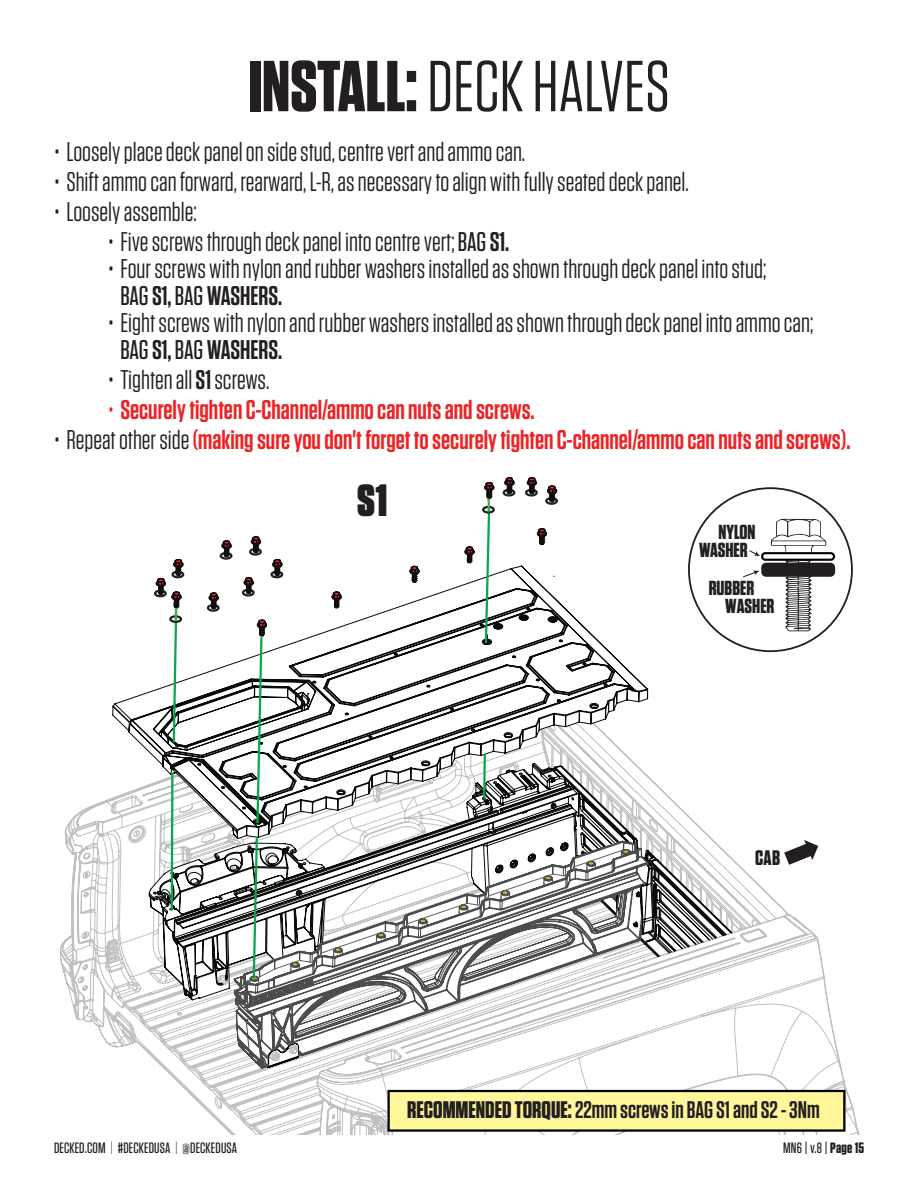
<style>
.page{position:relative;width:918px;height:1188px;background:#fff}
.page>*{position:absolute;margin:0;border:0;box-sizing:border-box;transform-origin:0 0}
.STEP_HEADER{font:72px "Tungsten";color:#231f20}
.piece_headers{font:900 45px "Tungsten";color:#231f20}
.Step_Instructions{font:27px/27px "Tungsten";color:#231f20}
.Step_Instructions-2{font:600 27px "Tungsten";color:#ed2325}
.t1{font:600 24px "Tungsten";color:#231f20}
.t2{font:700 21px "Tungsten";color:#231f20}
.t3{font:700 20.25px/18px "Tungsten";color:#231f20}
.t4{font:500 15px "Tungsten";letter-spacing:.01em;color:#231f20}
.s1{font-weight:700}
.s2{font-weight:500}
.s3{font-weight:600}
.s4{font-weight:400}
.s5{font-weight:400;color:#231f20}
.s6{font-weight:300}
</style>
<div class="page">
<svg style="left:59px;top:798px;width:801px;height:337px"></svg>
<svg style="left:153px;top:1000px;width:81px;height:65px"></svg>
<svg style="left:112px;top:579px;width:621px;height:421px"></svg>
<svg style="left:234px;top:841px;width:414px;height:228px"></svg>
<svg style="left:247px;top:849px;width:377px;height:135px"></svg>
<svg style="left:266px;top:1042px;width:33px;height:27px"></svg>
<svg style="left:482px;top:752px;width:5px;height:48px"></svg>
<svg style="left:251px;top:835px;width:8px;height:146px"></svg>
<svg style="left:169px;top:770px;width:6px;height:143px"></svg>
<svg style="left:404px;top:565px;width:27px;height:22px"></svg>
<svg style="left:326px;top:589px;width:22px;height:24px"></svg>
<div style="left:752px;top:848px;width:31px;height:24px;background:#fff"></div>
<svg style="left:150px;top:558px;width:40px;height:187px"></svg>
<svg style="left:203px;top:536px;width:86px;height:289px"></svg>
<svg style="left:459px;top:477px;width:105px;height:168px"></svg>
<div style="left:387px;top:1090px;width:458px;height:42px;background:#fff79a;border:2px solid #000"></div>
<svg style="left:771px;top:519px;width:55px;height:112px"></svg>
<div style="left:761px;top:563px;width:74px;height:14px;background:#231f20;border-radius:5px"></div>
<div style="left:762px;top:553px;width:72px;height:7px;background:#fff;border-radius:3px"></div>
<div style="left:761px;top:552px;width:74px;height:9px;border:2px solid #040503;border-radius:3px"></div>
<svg style="left:743px;top:571px;width:16px;height:7px"></svg>
<svg style="left:749px;top:550px;width:11px;height:6px"></svg>
<svg style="left:783px;top:836px;width:40px;height:33px"></svg>
<p class="STEP_HEADER" style="left:248px;top:49px;width:423px"><span class="s1">INSTALL:</span> DECK HALVES</p>
<p class="Step_Instructions" style="left:54px;top:139px;width:473px">• Loosely place deck panel on side stud, centre vert and ammo can.</p>
<p class="Step_Instructions" style="left:54px;top:169px;width:636px">• Shift ammo can forward, rearward, L-R, as necessary to align with fully seated deck panel.</p>
<p class="Step_Instructions" style="left:54px;top:199px;width:144px">• Loosely assemble:</p>
<p class="Step_Instructions" style="left:108px;top:229px;width:403px">• Five screws through deck panel into centre vert; <span class="s2">BAG</span> <span class="s3">S1.</span></p>
<p class="Step_Instructions" style="left:120px;top:256px;width:647px;text-indent:-12px">• Four screws with nylon and rubber washers installed as shown through deck panel into stud;<br><span class="s2">BAG</span> <span class="s3">S1,</span><span class="s2">BAG</span> <span class="s3">WASHERS.</span></p>
<p class="Step_Instructions" style="left:120px;top:310px;width:695px;text-indent:-12px">• Eight screws with nylon and rubber washers installed as shown through deck panel into ammo can;<br><span class="s2">BAG</span> <span class="s3">S1,</span><span class="s2">BAG</span> <span class="s3">WASHERS.</span></p>
<p class="Step_Instructions" style="left:108px;top:367px;width:163px">• Tighten all <span class="s3">S1</span> screws.</p>
<p class="Step_Instructions-2" style="left:108px;top:396px;width:428px"><span class="s4">•</span> Securely tighten C-Channel/ammo can nuts and screws.</p>
<p class="Step_Instructions-2" style="left:54px;top:426px;width:798px"><span class="s5">• Repeat other side</span> (making sure you don't forget to securely tighten C-channel/ammo can nuts and screws).</p>
<p class="piece_headers" style="left:357px;top:475px;width:32px">S1</p>
<p class="t3" style="left:699px;top:523px;width:58px;text-indent:19px">NYLON<br>WASHER</p>
<p class="t3" style="left:725px;top:580px;width:51px;text-indent:-17px">RUBBER<br>WASHER</p>
<p class="t2" style="left:755px;top:846px;width:27px">CAB</p>
<p class="t1" style="left:407px;top:1097px;width:414px"><span class="s1">RECOMMENDED TORQUE:</span> 22mm screws in BAG S1 and S2 - 3Nm</p>
<p class="t4" style="left:54px;top:1140px;width:185px">DECKED.COM <span class="s6">|</span> #DECKEDUSA <span class="s6">|</span> @DECKEDUSA</p>
<p class="t4" style="left:783px;top:1140px;width:82px">MN6 | v.8 | <span class="s1">Page 15</span></p>
</div>
